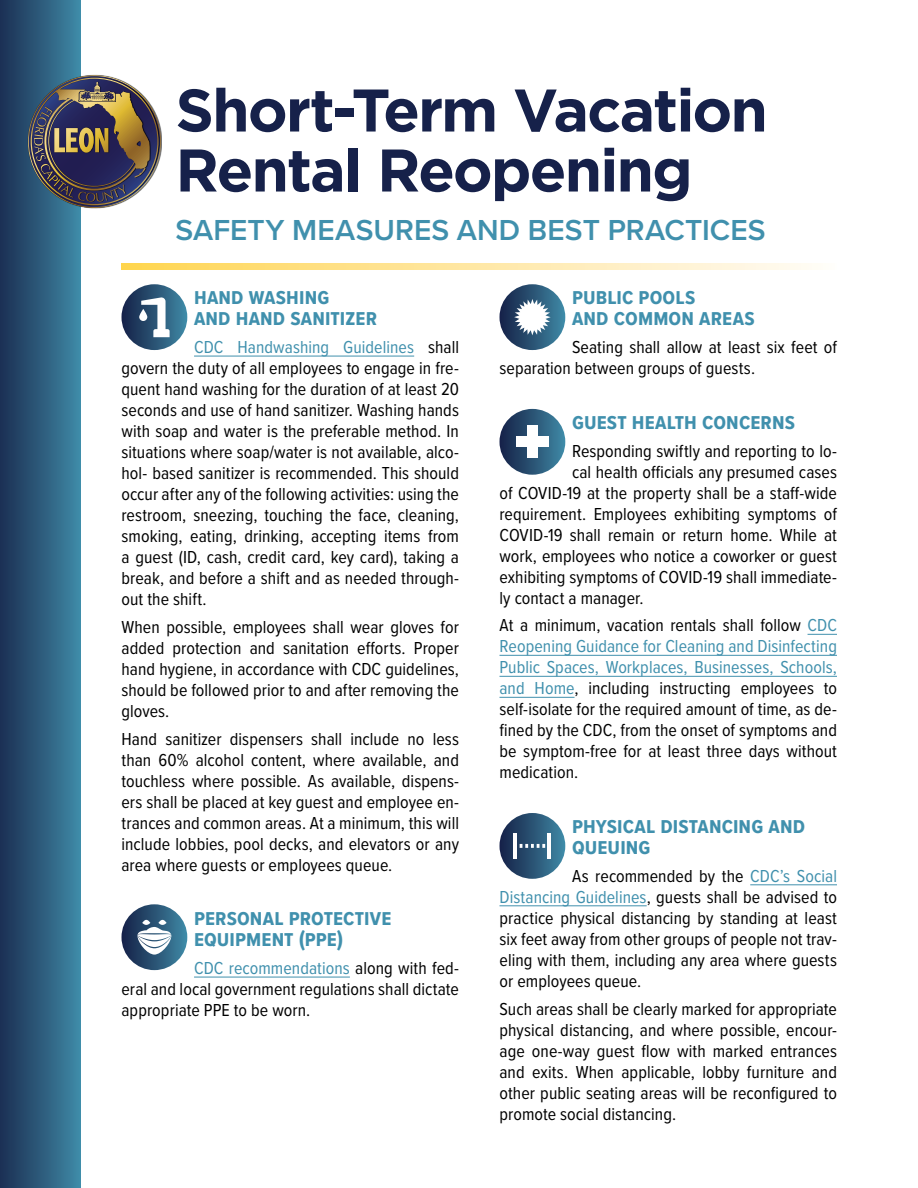
<style>
.page{position:relative;width:918px;height:1188px;background:#fff}
.page>*{position:absolute;margin:0;border:0;box-sizing:border-box;transform-origin:0 0}
.t1{font:700 60px/60px "Gotham HTF";letter-spacing:-.03em;color:#16214a}
.t2{font:600 30px "Proxima Nova";color:#4090ad}
.t3{font:700 23.4px/21px "Proxima Nova Cond";letter-spacing:.005em;color:#4090ad}
.t4{font:18px/21px "Proxima Nova Cond";letter-spacing:.005em;color:#000;text-align:justify}
.s1{color:#4090ad}
</style>
<div class="page">
<div style="left:0;top:0;width:81px;height:1188px;background:linear-gradient(to right,#1b2e52,#3f8aa6)"></div>
<hr style="left:194px;top:356px;width:220px;height:1px;background:#4090ad">
<hr style="left:194px;top:977px;width:156px;height:1px;background:#4090ad">
<svg style="left:808px;top:634px;width:29px;height:1px"></svg>
<hr style="left:500px;top:655px;width:337px;height:1px;background:#4090ad">
<hr style="left:500px;top:676px;width:337px;height:1px;background:#4090ad">
<hr style="left:500px;top:697px;width:75px;height:1px;background:#4090ad">
<hr style="left:750px;top:884px;width:87px;height:1px;background:#4090ad">
<hr style="left:500px;top:905px;width:147px;height:1px;background:#4090ad">
<svg style="left:122px;top:263px;width:690px;height:7px;background:#ffe7a2"></svg>
<img style="left:27px;top:74px;width:135px;height:135px">
<img style="left:28px;top:75px;width:133px;height:133px">
<div style="left:122px;top:904px;width:65px;height:66px;background:linear-gradient(to right,#172248,#418aa5);border-radius:33px"></div>
<div style="left:142px;top:920px;width:8px;height:5px;background:#fff;border-radius:50%"></div>
<svg style="left:158px;top:920px;width:9px;height:5px"></svg>
<svg style="left:137px;top:927px;width:35px;height:28px"></svg>
<div style="left:122px;top:284px;width:65px;height:66px;background:linear-gradient(to right,#162248,#418aa5);border-radius:33px"></div>
<svg style="left:141px;top:297px;width:29px;height:40px"></svg>
<svg style="left:139px;top:309px;width:8px;height:12px"></svg>
<div style="left:500px;top:409px;width:65px;height:66px;background:linear-gradient(to right,#182349,#438ba6);border-radius:33px"></div>
<div style="left:527px;top:426px;width:11px;height:32px;background:#fff"></div>
<div style="left:516px;top:436px;width:33px;height:11px;background:#fff"></div>
<div style="left:500px;top:813px;width:65px;height:66px;background:linear-gradient(to right,#162248,#4189a5);border-radius:33px"></div>
<svg style="left:517px;top:844px;width:30px;height:4px"></svg>
<hr style="left:514px;top:833px;width:3px;height:26px;background:#fff">
<hr style="left:547px;top:833px;width:4px;height:26px;background:#fff">
<div style="left:500px;top:284px;width:65px;height:66px;background:linear-gradient(to right,#172248,#428aa6);border-radius:33px"></div>
<svg style="left:514px;top:299px;width:37px;height:36px"></svg>
<p class="t1" style="left:176px;top:79px;width:594px">Short-Term Vacation<br>Rental Reopening</p>
<p class="t2" style="left:176px;top:207px;width:592px">SAFETY MEASURES AND BEST PRACTICES</p>
<p class="t3" style="left:194px;top:286px;width:185px">hand washing<br>and hand sanitizer</p>
<p class="t4" style="left:122px;top:336px;width:339px;text-indent:73px"><span class="s1">CDC Handwashing Guidelines</span> shall govern the duty of all employees to engage in fre&shy;quent hand washing for the duration of at least 20 seconds and use of hand sanitizer. Washing hands with soap and water is the preferable method. In situations where soap/water is not available, alco&shy;hol- based sanitizer is recommended. This should occur after any of the following activities: using the restroom, sneezing, touching the face, cleaning, smoking, eating, drinking, accepting items from a guest (ID, cash, credit card, key card), taking a break, and before a shift and as needed through&shy;out the shift.</p>
<p class="t4" style="left:122px;top:616px;width:339px">When possible, employees shall wear gloves for added protection and sanitation efforts. Proper hand hygiene, in accordance with CDC guidelines, should be followed prior to and after removing the gloves.</p>
<p class="t4" style="left:122px;top:727px;width:339px">Hand sanitizer dispensers shall include no less than 60% alcohol content, where available, and touchless where possible. As available, dispens&shy;ers shall be placed at key guest and employee en&shy;trances and common areas. At a minimum, this will include lobbies, pool decks, and elevators or any area where guests or employees queue.</p>
<p class="t3" style="left:194px;top:907px;width:199px">personal protective equipment (ppe)</p>
<p class="t4" style="left:122px;top:957px;width:339px;text-indent:73px"><span class="s1">CDC recommendations</span> along with fed&shy;eral and local government regulations shall dictate appropriate PPE to be worn.</p>
<p class="t3" style="left:572px;top:286px;width:184px">public pools<br>and common areas</p>
<p class="t4" style="left:500px;top:336px;width:339px;text-indent:73px">Seating shall allow at least six feet of separation between groups of guests.</p>
<p class="t3" style="left:572px;top:410px;width:224px">guest health concerns</p>
<p class="t4" style="left:572px;top:439px;width:266px">Responding swiftly and reporting to lo-</p>
<p class="t4" style="left:572px;top:460px;width:266px">cal health officials any presumed cases</p>
<p class="t4" style="left:500px;top:481px;width:339px">of COVID-19 at the property shall be a staff-wide</p>
<p class="t4" style="left:500px;top:502px;width:339px">requirement. Employees exhibiting symptoms of</p>
<p class="t4" style="left:500px;top:523px;width:339px">COVID-19 shall remain or return home. While at</p>
<p class="t4" style="left:500px;top:544px;width:339px">work, employees who notice a coworker or guest</p>
<p class="t4" style="left:500px;top:565px;width:339px">exhibiting symptoms of COVID-19 shall immediate-</p>
<p class="t4" style="left:500px;top:586px;width:146px">ly contact a manager.</p>
<p class="t4" style="left:500px;top:614px;width:339px">At a minimum, vacation rentals shall follow <span class="s1">CDC Reopening Guidance for Cleaning and Disinfecting Public Spaces, Workplaces, Businesses, Schools, and Home</span>, including instructing employees to self-isolate for the required amount of time, as de&shy;fined by the CDC, from the onset of symptoms and be symptom-free for at least three days without medication.</p>
<p class="t3" style="left:572px;top:814px;width:234px">physical distancing and queuing</p>
<p class="t4" style="left:500px;top:865px;width:339px;text-indent:73px">As recommended by the <span class="s1">CDC’s Social Distancing Guidelines</span>, guests shall be advised to practice physical distancing by standing at least six feet away from other groups of people not trav&shy;eling with them, including any area where guests or employees queue.</p>
<p class="t4" style="left:500px;top:997px;width:339px">Such areas shall be clearly marked for appropriate physical distancing, and where possible, encour&shy;age one-way guest flow with marked entrances and exits. When applicable, lobby furniture and other public seating areas will be reconfigured to promote social distancing.</p>
</div>
